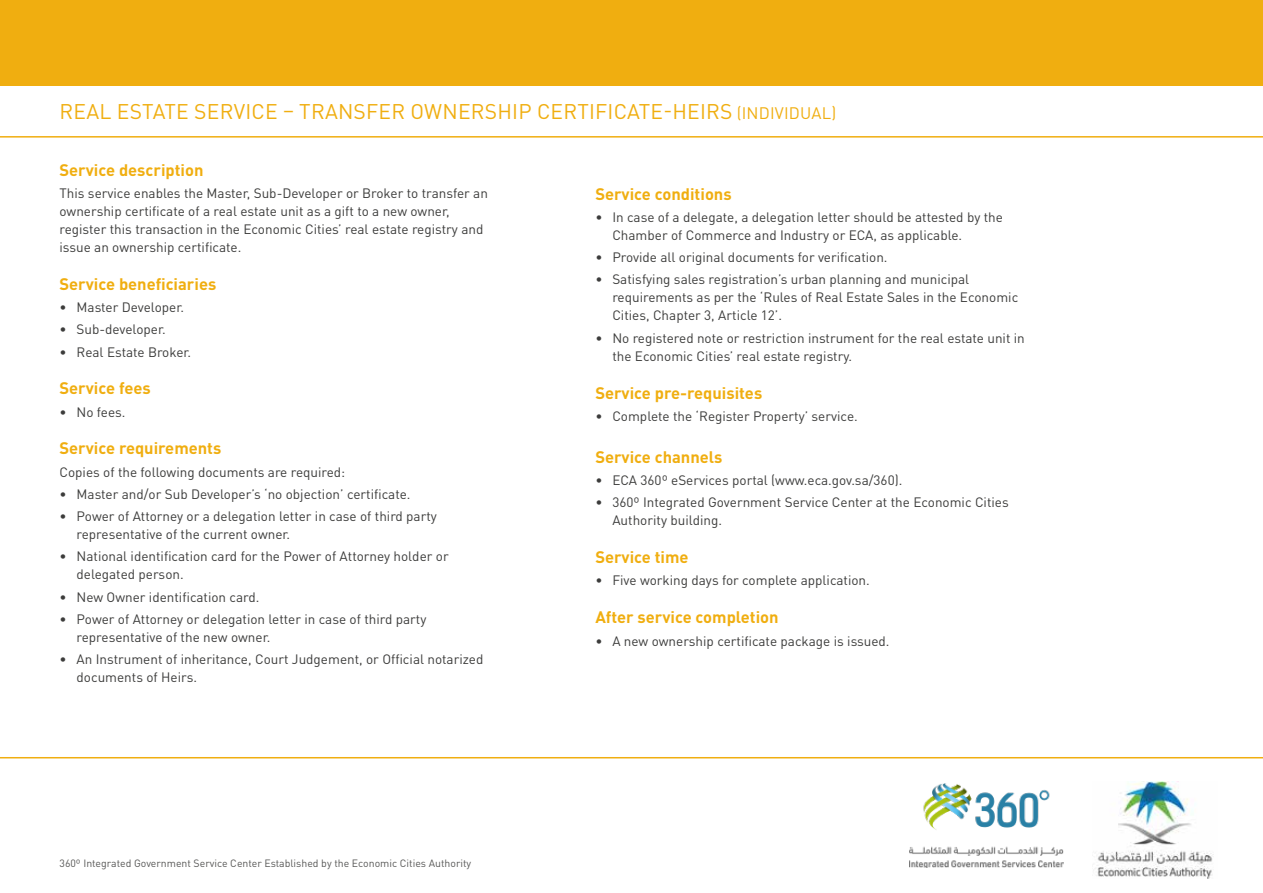
<style>
.page{position:relative;width:1263px;height:893px;background:#fff}
.page>*{position:absolute;margin:0;border:0;box-sizing:border-box;transform-origin:0 0}
.t1{font:21px "DIN Pro";letter-spacing:.01em;color:#f0ae10}
.t2{font:700 16.5px "DIN Pro";color:#f0ae10}
.t3{font:13.5px/18px "DIN Pro";color:#3c3c3b}
.t4{font:10.5px "DIN Pro";color:#575756}
.s1{font-size:16.5px}
</style>
<div class="page">
<div style="left:0;top:0;width:1263px;height:85px;background:#f0ae10"></div>
<hr style="left:0;top:136px;width:1263px;height:2px;background:#f0ae10">
<img style="left:909px;top:784px;width:154px;height:83px">
<hr style="left:0;top:757px;width:1263px;height:1px;background:#f0ae10">
<img style="left:1095px;top:781px;width:119px;height:97px">
<h1 class="t1" style="left:60px;top:97px;width:778px">REAL ESTATE SERVICE – TRANSFER OWNERSHIP CERTIFICATE-HEIRS <span class="s1">(INDIVIDUAL)</span></h1>
<p class="t2" style="left:60px;top:158px;width:145px">Service description</p>
<p class="t3" style="left:60px;top:183px;width:430px">This service enables the Master, Sub-Developer or Broker to transfer an ownership certificate of a real estate unit as a gift to a new owner, register this transaction in the Economic Cities’ real estate registry and issue an ownership certificate.</p>
<p class="t2" style="left:60px;top:273px;width:158px">Service beneficiaries</p>
<p class="t3" style="left:60px;top:298px;width:126px">• Master Developer.</p>
<p class="t3" style="left:60px;top:320px;width:108px">• Sub-developer.</p>
<p class="t3" style="left:60px;top:342px;width:133px">• Real Estate Broker.</p>
<p class="t2" style="left:60px;top:377px;width:93px">Service fees</p>
<p class="t3" style="left:60px;top:402px;width:68px">• No fees.</p>
<p class="t2" style="left:60px;top:437px;width:163px">Service requirements</p>
<p class="t3" style="left:60px;top:462px;width:287px">Copies of the following documents are required:</p>
<p class="t3" style="left:60px;top:484px;width:352px">• Master and/or Sub Developer’s ‘no objection’ certificate.</p>
<p class="t3" style="left:77px;top:507px;width:362px;text-indent:-17px">• Power of Attorney or a delegation letter in case of third party representative of the current owner.</p>
<p class="t3" style="left:77px;top:547px;width:374px;text-indent:-17px">• National identification card for the Power of Attorney holder or delegated person.</p>
<p class="t3" style="left:60px;top:587px;width:201px">• New Owner identification card.</p>
<p class="t3" style="left:77px;top:609px;width:351px;text-indent:-17px">• Power of Attorney or delegation letter in case of third party representative of the new owner.</p>
<p class="t3" style="left:77px;top:650px;width:408px;text-indent:-17px">• An Instrument of inheritance, Court Judgement, or Official notarized documents of Heirs.</p>
<p class="t4" style="left:60px;top:856px;width:413px">360º Integrated Government Service Center Established by the Economic Cities Authority</p>
<p class="t2" style="left:595px;top:183px;width:138px">Service conditions</p>
<p class="t3" style="left:612px;top:208px;width:392px;text-indent:-17px">• In case of a delegate, a delegation letter should be attested by the<br>Chamber of Commerce and Industry or ECA, as applicable.</p>
<p class="t3" style="left:595px;top:248px;width:294px">• Provide all original documents for verification.</p>
<p class="t3" style="left:612px;top:270px;width:407px;text-indent:-17px">• Satisfying sales registration’s urban planning and municipal requirements as per the ‘Rules of Real Estate Sales in the Economic<br>Cities, Chapter 3, Article 12’.</p>
<p class="t3" style="left:612px;top:328px;width:414px;text-indent:-17px">• No registered note or restriction instrument for the real estate unit in the Economic Cities’ real estate registry.</p>
<p class="t2" style="left:595px;top:381px;width:168px">Service pre-requisites</p>
<p class="t3" style="left:595px;top:406px;width:264px">• Complete the ‘Register Property’ service.</p>
<p class="t2" style="left:595px;top:446px;width:129px">Service channels</p>
<p class="t3" style="left:595px;top:471px;width:309px">• ECA 360º eServices portal (www.eca.gov.sa/360).</p>
<p class="t3" style="left:612px;top:493px;width:398px;text-indent:-17px">• 360º Integrated Government Service Center at the Economic Cities<br>Authority building.</p>
<p class="t2" style="left:595px;top:546px;width:95px">Service time</p>
<p class="t3" style="left:595px;top:571px;width:276px">• Five working days for complete application.</p>
<p class="t2" style="left:595px;top:606px;width:185px">After service completion</p>
<p class="t3" style="left:595px;top:631px;width:296px">• A new ownership certificate package is issued.</p>
</div>
